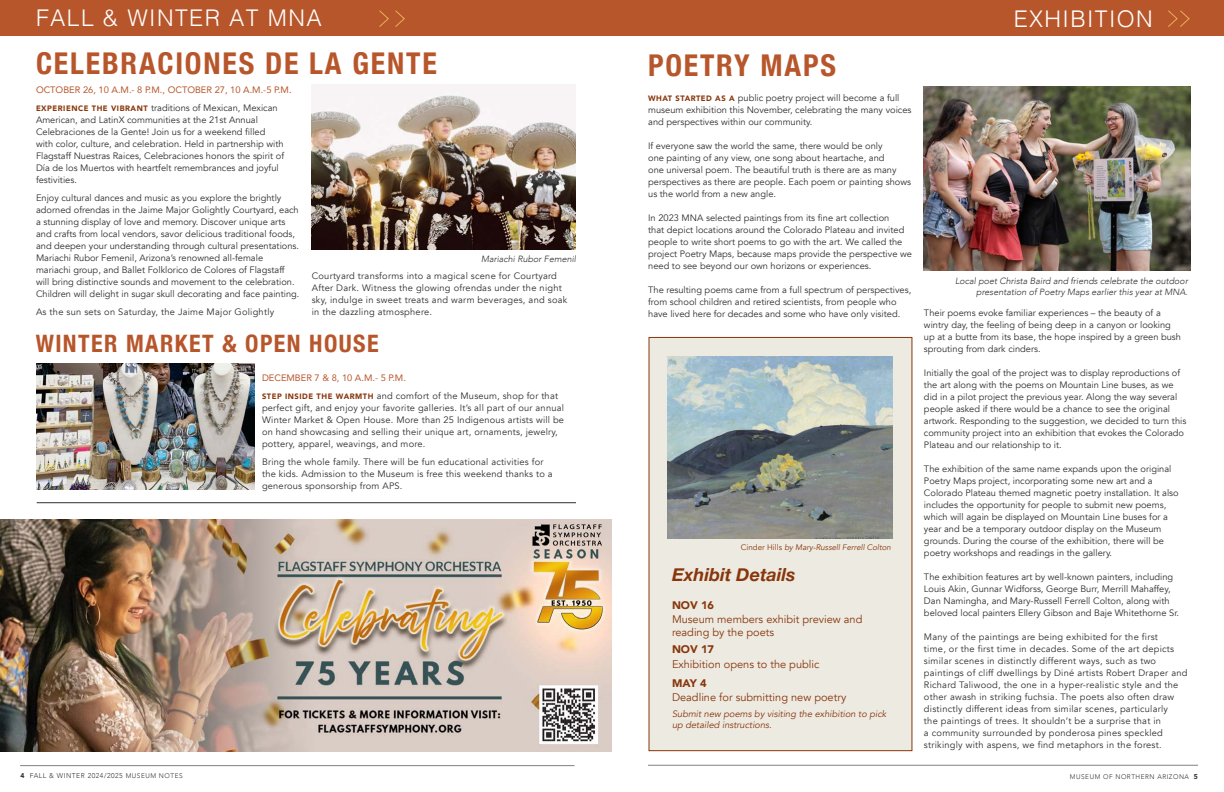
<style>
.page{position:relative;width:1224px;height:792px;background:#fff}
.page>*{position:absolute;margin:0;border:0;box-sizing:border-box;transform-origin:0 0}
.t1{font:700 condensed 30px "Helvetica Neue";letter-spacing:.06em;color:#b8562b}
.t2{font:700 condensed 24px "Helvetica Neue";letter-spacing:.06em;color:#b8562b}
.t3{font:300 23px "Helvetica";letter-spacing:.06em;color:#fff}
.t4{font:italic 700 18px "Helvetica Neue";color:#88360b}
.t5{font:11px/13.2px "Avenir";color:#88360b}
.t6{font:900 11px "Avenir";color:#88360b}
.t7{font:9.3px/12px "Avenir";color:#322f2e}
.t8{font:9.3px/12px "Avenir";color:#312f2e}
.t9{font:9.3px/12px "Avenir";letter-spacing:.025em;color:#322f2e}
.t10{font:9.3px/12px "Avenir";letter-spacing:.02em;color:#312f2e}
.t11{font:9.3px/12px "Avenir";letter-spacing:.025em;color:#312f2e}
.t12{font:9.3px/17.8px "Avenir";color:#b8562b}
.t13{font:italic 9.3px/11.2px "Avenir";color:#88360b}
.t14{font:italic 300 9px/10.8px "Avenir";color:#322f2e;text-align:right}
.t15{font:italic 300 9px "Avenir";color:#312f2e}
.t16{font:italic 8px "Avenir";color:#88360b}
.t17{font:300 7px "Avenir";letter-spacing:.08em;color:#322f2e}
.t18{font:300 6.7px "Avenir";letter-spacing:.08em;color:#322f2e}
.s1{font-weight:900;font-size:7.8px;color:#88360b}
.s2{color:#312f2e}
.s3{color:#b8562b}
.s4{font-style:normal}
.s5{font-weight:900}
.s6{font-size:6.7px}
.s7{font-weight:900;font-size:7px}
</style>
<div class="page">
<div style="left:0;top:0;width:630px;height:36px;background:#b8562b"></div>
<hr style="left:20px;top:765px;width:555px;height:1px;background:#82817f">
<div style="left:571px;top:0;width:653px;height:36px;background:#b8562b"></div>
<hr style="left:648px;top:765px;width:550px;height:1px;background:#82817f">
<svg style="left:379px;top:10px;width:26px;height:17px"></svg>
<svg style="left:1168px;top:10px;width:22px;height:17px"></svg>
<img style="left:312px;top:84px;width:264px;height:165px">
<img style="left:36px;top:364px;width:218px;height:126px">
<img style="left:0;top:520px;width:612px;height:232px">
<div style="left:649px;top:337px;width:263px;height:414px;background:#edeae2"></div>
<div style="left:648px;top:337px;width:264px;height:414px;border:1px solid #88360b"></div>
<img style="left:667px;top:356px;width:226px;height:183px">
<img style="left:923px;top:86px;width:268px;height:185px">
<hr style="left:37px;top:502px;width:539px;height:1px;background:#322f2e">
<h3 class="t3" style="left:36px;top:-1px;width:287px">FALL &amp; WINTER AT MNA</h3>
<h3 class="t3" style="left:1014px;top:-1px;width:140px">EXHIBITION</h3>
<h1 class="t1" style="left:36px;top:38px;width:402px">CELEBRACIONES DE LA GENTE</h1>
<p class="t12" style="left:36px;top:81px;width:257px">OCTOBER 26, 10 A.M.- 8 P.M., OCTOBER 27, 10 A.M.-5 P.M.<br><span class="s1">EXPERIENCE THE VIBRANT</span> <span class="s2">traditions of Mexican, Mexican</span></p>
<p class="t8" style="left:36px;top:114px;width:250px">American, and LatinX communities at the 21st Annual Celebraciones de la Gente! Join us for a weekend filled with color, culture, and celebration. Held in partnership with Flagstaff Nuestras Raices, Celebraciones honors the spirit of Día de los Muertos with heartfelt remembrances and joyful festivities.</p>
<p class="t8" style="left:36px;top:192px;width:265px">Enjoy cultural dances and music as you explore the brightly adorned ofrendas in the Jaime Major Golightly Courtyard, each a stunning display of love and memory. Discover unique arts and crafts from local vendors, savor delicious traditional foods, and deepen your understanding through cultural presentations.<br>Mariachi Rubor Femenil, Arizona’s renowned all-female mariachi group, and Ballet Folklorico de Colores of Flagstaff will bring distinctive sounds and movement to the celebration.<br>Children will delight in sugar skull decorating and face painting.</p>
<p class="t11" style="left:36px;top:306px;width:240px">As the sun sets on Saturday, the Jaime Major Golightly</p>
<p class="t15" style="left:481px;top:254px;width:96px">Mariachi Rubor Femenil</p>
<p class="t11" style="left:312px;top:270px;width:257px">Courtyard transforms into a magical scene for Courtyard After Dark. Witness the glowing ofrendas under the night sky, indulge in sweet treats and warm beverages, and soak in the dazzling atmosphere.</p>
<h2 class="t2" style="left:36px;top:324px;width:345px">WINTER MARKET &amp; OPEN HOUSE</h2>
<p class="t10" style="left:262px;top:369px;width:298px;line-height:17.8px"><span class="s3">DECEMBER 7 &amp; 8, 10 A.M.- 5 P.M.<br></span><span class="s1">STEP INSIDE THE WARMTH</span> and comfort of the Museum, shop for that</p>
<p class="t10" style="left:262px;top:402px;width:304px">perfect gift, and enjoy your favorite galleries. It’s all part of our annual Winter Market &amp; Open House. More than 25 Indigenous artists will be on hand showcasing and selling their unique art, ornaments, jewelry, pottery, apparel, weavings, and more.</p>
<p class="t10" style="left:262px;top:456px;width:292px">Bring the whole family. There will be fun educational activities for the kids. Admission to the Museum is free this weekend thanks to a generous sponsorship from APS.</p>
<h1 class="t1" style="left:648px;top:40px;width:190px">POETRY MAPS</h1>
<p class="t7" style="left:648px;top:92px;width:265px"><span class="s1">WHAT STARTED AS A</span> public poetry project will become a full museum exhibition this November, celebrating the many voices and perspectives within our community.</p>
<p class="t7" style="left:648px;top:140px;width:265px">If everyone saw the world the same, there would be only<br>one painting of any view, one song about heartache, and<br>one universal poem. The beautiful truth is there are as many perspectives as there are people. Each poem or painting shows us the world from a new angle.</p>
<p class="t7" style="left:648px;top:212px;width:265px">In 2023 MNA selected paintings from its fine art collection<br>that depict locations around the Colorado Plateau and invited people to write short poems to go with the art. We called the project Poetry Maps, because maps provide the perspective we need to see beyond our own horizons or experiences.</p>
<p class="t7" style="left:648px;top:284px;width:265px">The resulting poems came from a full spectrum of perspectives, from school children and retired scientists, from people who have lived here for decades and some who have only visited.</p>
<p class="t16" style="left:741px;top:543px;width:152px"><span class="s4">Cinder Hills</span> by Mary-Russell Ferrell Colton</p>
<h3 class="t4" style="left:672px;top:560px;width:125px">Exhibit Details</h3>
<p class="t6" style="left:672px;top:596px;width:44px">NOV 16</p>
<p class="t5" style="left:672px;top:612px;width:192px">Museum members exhibit preview and reading by the poets</p>
<p class="t6" style="left:672px;top:640px;width:44px">NOV 17</p>
<p class="t5" style="left:672px;top:658px;width:149px">Exhibition opens to the public</p>
<p class="t6" style="left:672px;top:673px;width:36px">MAY 4</p>
<p class="t5" style="left:672px;top:691px;width:176px">Deadline for submitting new poetry</p>
<p class="t13" style="left:672px;top:708px;width:216px">Submit new poems by visiting the exhibition to pick up detailed instructions.</p>
<p class="t14" style="left:955px;top:276px;width:234px">Local poet Christa Baird and friends celebrate the outdoor presentation of Poetry Maps earlier this year at MNA.</p>
<p class="t7" style="left:924px;top:307px;width:259px">Their poems evoke familiar experiences – the beauty of a wintry day, the feeling of being deep in a canyon or looking up at a butte from its base, the hope inspired by a green bush sprouting from dark cinders.</p>
<p class="t7" style="left:924px;top:367px;width:264px">Initially the goal of the project was to display reproductions of the art along with the poems on Mountain Line buses, as we did in a pilot project the previous year. Along the way several people asked if there would be a chance to see the original artwork. Responding to the suggestion, we decided to turn this community project into an exhibition that evokes the Colorado Plateau and our relationship to it.</p>
<p class="t7" style="left:924px;top:463px;width:256px">The exhibition of the same name expands upon the original Poetry Maps project, incorporating some new art and a Colorado Plateau themed magnetic poetry installation. It also includes the opportunity for people to submit new poems, which will again be displayed on Mountain Line buses for a year and be a temporary outdoor display on the Museum grounds. During the course of the exhibition, there will be poetry workshops and readings in the gallery.</p>
<p class="t7" style="left:924px;top:571px;width:257px">The exhibition features art by well-known painters, including Louis Akin, Gunnar Widforss, George Burr, Merrill Mahaffey, Dan Namingha, and Mary-Russell Ferrell Colton, along with beloved local painters Ellery Gibson and Baje Whitethorne Sr.</p>
<p class="t9" style="left:924px;top:631px;width:265px">Many of the paintings are being exhibited for the first<br>time, or the first time in decades. Some of the art depicts similar scenes in distinctly different ways, such as two paintings of cliff dwellings by Diné artists Robert Draper and Richard Taliwood, the one in a hyper-realistic style and the other awash in striking fuchsia. The poets also often draw distinctly different ideas from similar scenes, particularly<br>the paintings of trees. It shouldn’t be a surprise that in<br>a community surrounded by ponderosa pines speckled strikingly with aspens, we find metaphors in the forest.</p>
<p class="t17" style="left:21px;top:772px;width:164px"><span class="s5">4</span> FALL &amp; WINTER 2024/2025 <span class="s6">MUSEUM NOTES</span></p>
<p class="t18" style="left:1070px;top:773px;width:130px">MUSEUM OF NORTHERN ARIZONA <span class="s7">5</span></p>
</div>
